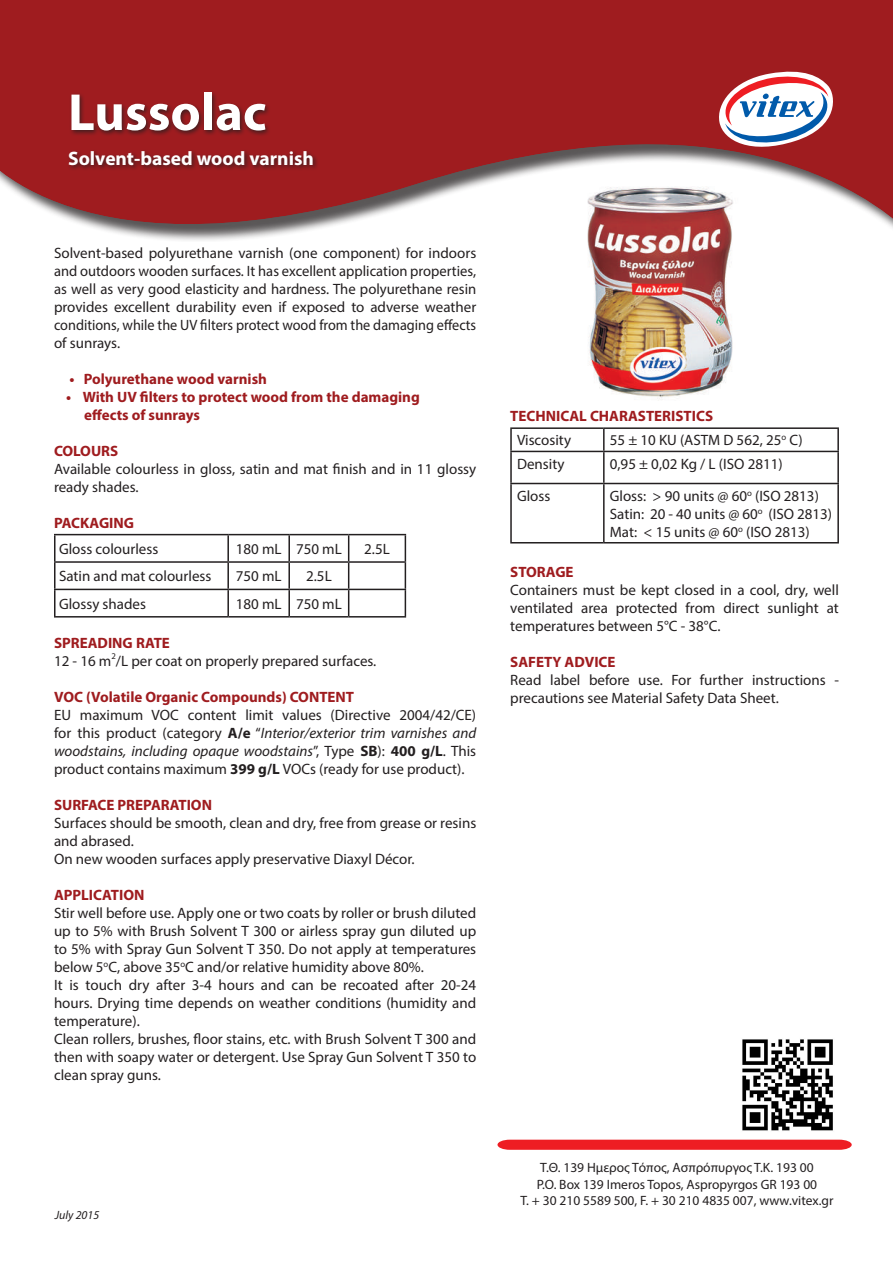
<style>
.page{position:relative;width:893px;height:1263px;background:#fff}
.page>*{position:absolute;margin:0;border:0;box-sizing:border-box;transform-origin:0 0}
.t1{font:700 52.5px "Myriad Pro";color:#fff}
.t2{font:700 19.5px "Myriad Pro";color:#fff}
.t3{font:15px/18px "Myriad Pro";color:#231f20}
.t4{font:700 15px/18px "Myriad Pro";color:#9f1c1f}
.t5{font:13.5px/16.2px "Myriad Pro";color:#231f20;text-align:center}
.t6{font:italic 12px "Myriad Pro";color:#231f20}
.s1{font-weight:700;color:#9f1c1f}
.s2{font-weight:700}
.s3{font-style:italic}
</style>
<div class="page">
<img style="left:742px;top:1039px;width:91px;height:92px">
<img style="left:588px;top:251px;width:145px;height:148px">
<div style="left:0;top:0;width:893px;height:251px;background:#231f20;opacity:.75"></div>
<div style="left:0;top:0;width:893px;height:234px;background:#231f20;opacity:.75"></div>
<svg style="left:716px;top:67px;width:123px;height:88px"></svg>
<svg style="left:762px;top:93px;width:7px;height:6px"></svg>
<hr style="left:54px;top:534px;width:174px;height:1px;background:#231f20">
<hr style="left:54px;top:535px;width:2px;height:26px;background:#231f20">
<hr style="left:228px;top:534px;width:61px;height:1px;background:#231f20">
<hr style="left:227px;top:535px;width:2px;height:26px;background:#231f20">
<hr style="left:289px;top:534px;width:60px;height:1px;background:#231f20">
<hr style="left:288px;top:535px;width:2px;height:26px;background:#231f20">
<hr style="left:349px;top:534px;width:57px;height:1px;background:#231f20">
<hr style="left:54px;top:561px;width:174px;height:2px;background:#231f20">
<hr style="left:54px;top:563px;width:2px;height:26px;background:#231f20">
<hr style="left:228px;top:561px;width:61px;height:2px;background:#231f20">
<hr style="left:227px;top:563px;width:2px;height:26px;background:#231f20">
<hr style="left:289px;top:561px;width:60px;height:2px;background:#231f20">
<hr style="left:288px;top:563px;width:2px;height:26px;background:#231f20">
<hr style="left:349px;top:561px;width:57px;height:2px;background:#231f20">
<hr style="left:54px;top:589px;width:174px;height:1px;background:#231f20">
<hr style="left:54px;top:590px;width:2px;height:26px;background:#231f20">
<hr style="left:228px;top:589px;width:61px;height:1px;background:#231f20">
<hr style="left:227px;top:590px;width:2px;height:26px;background:#231f20">
<hr style="left:289px;top:589px;width:60px;height:1px;background:#231f20">
<hr style="left:288px;top:590px;width:2px;height:26px;background:#231f20">
<hr style="left:349px;top:589px;width:57px;height:1px;background:#231f20">
<svg style="left:348px;top:535px;width:1px;height:81px"></svg>
<svg style="left:405px;top:535px;width:1px;height:81px"></svg>
<hr style="left:54px;top:616px;width:174px;height:1px;background:#231f20">
<hr style="left:228px;top:616px;width:61px;height:1px;background:#231f20">
<hr style="left:289px;top:616px;width:60px;height:1px;background:#231f20">
<hr style="left:349px;top:616px;width:57px;height:1px;background:#231f20">
<hr style="left:510px;top:427px;width:94px;height:2px;background:#231f20">
<hr style="left:510px;top:429px;width:2px;height:22px;background:#231f20">
<hr style="left:604px;top:427px;width:235px;height:2px;background:#231f20">
<hr style="left:603px;top:429px;width:2px;height:22px;background:#231f20">
<hr style="left:837px;top:429px;width:2px;height:22px;background:#231f20">
<hr style="left:510px;top:451px;width:94px;height:1px;background:#231f20">
<hr style="left:510px;top:452px;width:2px;height:31px;background:#231f20">
<hr style="left:604px;top:451px;width:235px;height:1px;background:#231f20">
<hr style="left:603px;top:452px;width:2px;height:31px;background:#231f20">
<hr style="left:837px;top:452px;width:2px;height:31px;background:#231f20">
<hr style="left:510px;top:483px;width:94px;height:1px;background:#231f20">
<hr style="left:510px;top:484px;width:2px;height:58px;background:#231f20">
<hr style="left:604px;top:483px;width:235px;height:1px;background:#231f20">
<hr style="left:603px;top:484px;width:2px;height:58px;background:#231f20">
<hr style="left:837px;top:484px;width:2px;height:58px;background:#231f20">
<hr style="left:510px;top:542px;width:94px;height:1px;background:#231f20">
<hr style="left:604px;top:542px;width:235px;height:1px;background:#231f20">
<div style="left:67px;top:91px;width:252px;height:80px;background:#231f20;opacity:.75"></div>
<svg style="left:497px;top:1140px;width:355px;height:10px;background:#ee252a"></svg>
<h1 class="t1" style="left:68px;top:78px;width:200px">Lussolac</h1>
<h2 class="t2" style="left:68px;top:145px;width:247px">Solvent-based wood varnish</h2>
<p class="t3" style="left:54px;top:244px;width:424px;text-align:justify">Solvent-based polyurethane varnish (one component) for indoors and outdoors wooden surfaces. It has excellent application properties, as well as very good elasticity and hardness. The polyurethane resin provides excellent durability even if exposed to adverse weather conditions, while the UV filters protect wood from the damaging effects of sunrays.</p>
<p class="t4" style="left:70px;top:369px;width:199px">• Polyurethane wood varnish</p>
<p class="t4" style="left:84px;top:387px;width:337px;text-indent:-18px">• With UV filters to protect wood from the damaging effects of sunrays</p>
<p class="t4" style="left:54px;top:441px;width:66px">COLOURS</p>
<p class="t3" style="left:54px;top:460px;width:424px">Available colourless in gloss, satin and mat finish and in 11 glossy ready shades.</p>
<p class="t4" style="left:54px;top:513px;width:82px">PACKAGING</p>
<p class="t3" style="left:59px;top:540px;width:101px">Gloss colourless</p>
<p class="t3" style="left:236px;top:540px;width:108px">180 mL 750 mL</p>
<p class="t3" style="left:364px;top:540px;width:27px">2.5L</p>
<p class="t3" style="left:59px;top:567px;width:154px">Satin and mat colourless</p>
<p class="t3" style="left:236px;top:567px;width:47px">750 mL</p>
<p class="t3" style="left:306px;top:567px;width:27px">2.5L</p>
<p class="t3" style="left:59px;top:594px;width:88px">Glossy shades</p>
<p class="t3" style="left:236px;top:594px;width:108px">180 mL 750 mL</p>
<p class="t3" style="left:54px;top:633px;width:324px"><span class="s1">SPREADING RATE<br></span>12 - 16 m<sup>2</sup>/L per coat on properly prepared surfaces.</p>
<p class="t4" style="left:54px;top:687px;width:302px">VOC (Volatile Organic Compounds) CONTENT</p>
<p class="t3" style="left:54px;top:705px;width:424px;text-align:justify">EU maximum VOC content limit values (Directive 2004/42/CE) for this product (category <span class="s2">A/e</span> “<span class="s3">Interior/exterior trim varnishes and woodstains, including opaque woodstains</span>”, Type <span class="s2">SB</span>): <span class="s2">400 g/L</span>. This product contains maximum <span class="s2">399 g/L</span> VOCs (ready for use product).</p>
<p class="t4" style="left:54px;top:795px;width:160px">SURFACE PREPARATION</p>
<p class="t3" style="left:54px;top:813px;width:424px">Surfaces should be smooth, clean and dry, free from grease or resins and abrased.<br>On new wooden surfaces apply preservative Diaxyl Décor.</p>
<p class="t4" style="left:54px;top:885px;width:92px">APPLICATION</p>
<p class="t3" style="left:54px;top:903px;width:424px">Stir well before use. Apply one or two coats by roller or brush diluted up to 5% with Brush Solvent T 300 or airless spray gun diluted up to 5% with Spray Gun Solvent T 350. Do not apply at temperatures below 5<sup>ο</sup>C, above 35<sup>ο</sup>C and/or relative humidity above 80%.<br>It is touch dry after 3-4 hours and can be recoated after 20-24 hours. Drying time depends on weather conditions (humidity and temperature).<br>Clean rollers, brushes, floor stains, etc. with Brush Solvent T 300 and then with soapy water or detergent. Use Spray Gun Solvent T 350 to clean spray guns.</p>
<p class="t6" style="left:55px;top:1208px;width:46px">July 2015</p>
<p class="t4" style="left:510px;top:407px;width:204px">TECHNICAL CHARASTERISTICS</p>
<p class="t3" style="left:517px;top:431px;width:56px">Viscosity</p>
<p class="t3" style="left:610px;top:431px;width:194px">55 ± 10 KU (ASTM D 562, 25<sup>ο</sup> C)</p>
<p class="t3" style="left:517px;top:454px;width:49px">Density</p>
<p class="t3" style="left:610px;top:454px;width:174px">0,95 ± 0,02 Kg / L (ISO 2811)</p>
<p class="t3" style="left:517px;top:486px;width:35px">Gloss</p>
<p class="t3" style="left:610px;top:486px;width:224px">Gloss: &gt; 90 units @ 60<sup>ο</sup> (ISO 2813)<br>Satin: 20 - 40 units @ 60<sup>ο</sup> (ISO 2813)<br>Mat: &lt; 15 units @ 60<sup>ο</sup> (ISO 2813)</p>
<p class="t4" style="left:510px;top:563px;width:65px">STORAGE</p>
<p class="t3" style="left:510px;top:581px;width:330px;text-align:justify">Containers must be kept closed in a cool, dry, well ventilated area protected from direct sunlight at temperatures between 5°C - 38°C.</p>
<p class="t4" style="left:510px;top:653px;width:107px">SAFETY ADVICE</p>
<p class="t3" style="left:510px;top:671px;width:330px">Read label before use. For further instructions - precautions see Material Safety Data Sheet.</p>
<p class="t5" style="left:520px;top:1159px;width:315px">Τ.Θ. 139 Ημερος Τόπος, Ασπρόπυργος Τ.Κ. 193 00<br>P.O. Box 139 Imeros Topos, Aspropyrgos GR 193 00<br>T. + 30 210 5589 500, F. + 30 210 4835 007, www.vitex.gr</p>
</div>
